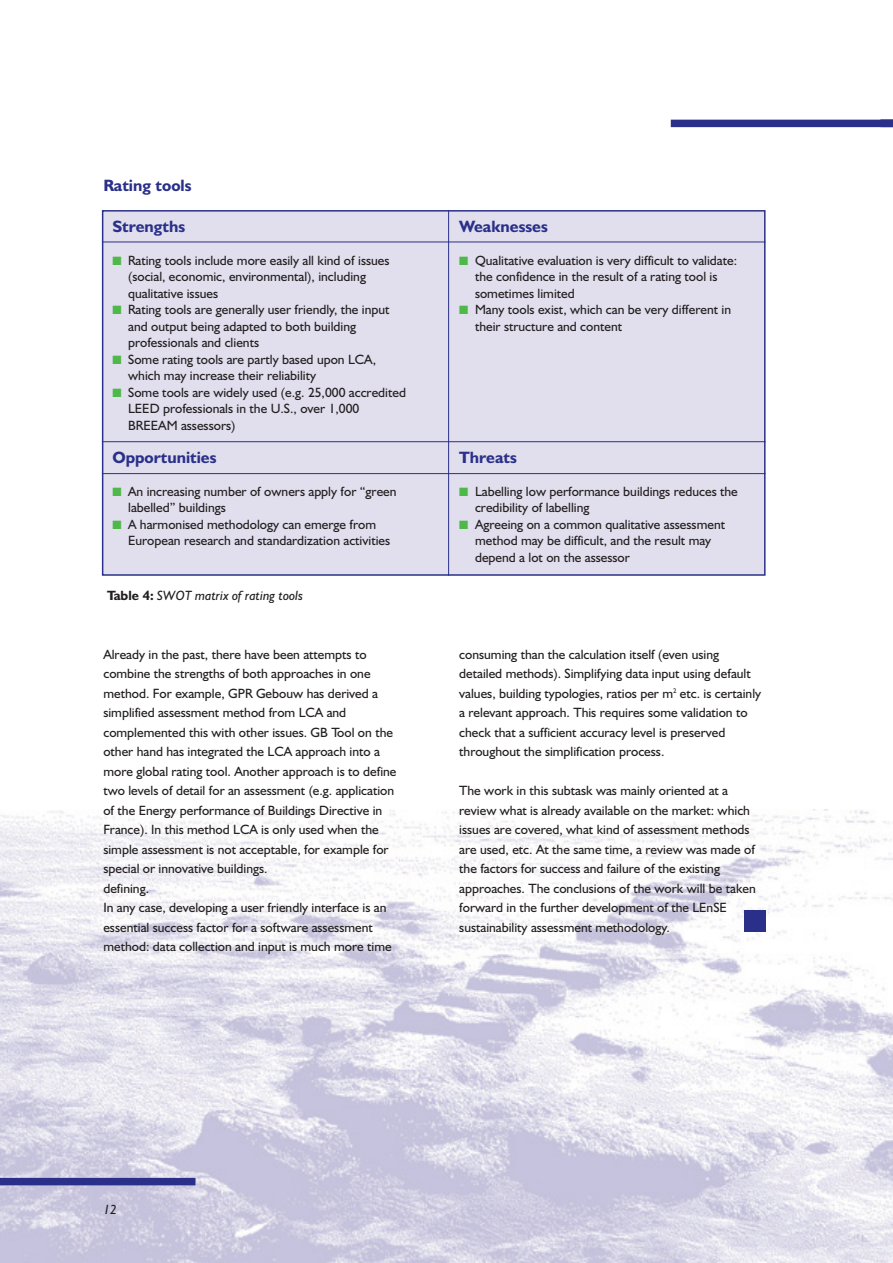
<style>
.page{position:relative;width:893px;height:1263px;background:#fff}
.page>*{position:absolute;margin:0;border:0;box-sizing:border-box;transform-origin:0 0}
.t1{font:700 16.5px "Humanist 521 BT";color:#2a3089}
.t2{font:13.5px/19.5px "Humanist 521 BT";color:#231f20}
.t3{font:italic 13.5px "Humanist 521 BT";color:#231f20}
.s1{color:#4eb848}
.s2{font-weight:700;font-style:normal}
</style>
<div class="page">
<img style="left:0;top:810px;width:892px;height:453px">
<div style="left:670px;top:120px;width:222px;height:7px;background:#2a3089"></div>
<div style="left:0;top:1178px;width:195px;height:7px;background:#2a3089"></div>
<div style="left:103px;top:211px;width:661px;height:364px;background:#e1dfee"></div>
<div style="left:102px;top:210px;width:663px;height:366px;border:2px solid #2a3089"></div>
<hr style="left:448px;top:210px;width:1px;height:366px;background:#2a3089">
<hr style="left:102px;top:242px;width:663px;height:1px;background:#2a3089">
<hr style="left:102px;top:441px;width:663px;height:1px;background:#2a3089">
<hr style="left:102px;top:473px;width:663px;height:1px;background:#2a3089">
<div style="left:744px;top:910px;width:21px;height:22px;background:#2a3089"></div>
<p class="t1" style="left:103px;top:179px;width:90px">Rating tools</p>
<p class="t1" style="left:112px;top:220px;width:74px">Strengths</p>
<p class="t2" style="left:128px;top:254px;width:263px;line-height:16.5px;text-indent:-16px"><span class="s1">■</span> Rating tools include more easily all kind of issues (social, economic, environmental), including qualitative issues</p>
<p class="t2" style="left:128px;top:303px;width:263px;line-height:16.5px;text-indent:-16px"><span class="s1">■</span> Rating tools are generally user friendly, the input and output being adapted to both building professionals and clients</p>
<p class="t2" style="left:128px;top:353px;width:249px;line-height:16.5px;text-indent:-16px"><span class="s1">■</span> Some rating tools are partly based upon LCA, which may increase their reliability</p>
<p class="t2" style="left:128px;top:386px;width:279px;line-height:16.5px;text-indent:-16px"><span class="s1">■</span> Some tools are widely used (e.g. 25,000 accredited<br>LEED professionals in the U.S., over 1,000<br>BREEAM assessors)</p>
<p class="t1" style="left:112px;top:451px;width:106px">Opportunities</p>
<p class="t2" style="left:128px;top:485px;width:270px;line-height:16.5px;text-indent:-16px"><span class="s1">■</span> An increasing number of owners apply for “green labelled” buildings</p>
<p class="t2" style="left:128px;top:518px;width:263px;line-height:16.5px;text-indent:-16px"><span class="s1">■</span> A harmonised methodology can emerge from<br>European research and standardization activities</p>
<p class="t3" style="left:107px;top:591px;width:197px"><span class="s2">Table 4:</span> SWOT matrix of rating tools</p>
<p class="t1" style="left:459px;top:220px;width:90px">Weaknesses</p>
<p class="t2" style="left:475px;top:254px;width:263px;line-height:16.5px;text-indent:-16px"><span class="s1">■</span> Qualitative evaluation is very difficult to validate: the confidence in the result of a rating tool is sometimes limited</p>
<p class="t2" style="left:475px;top:303px;width:258px;line-height:16.5px;text-indent:-16px"><span class="s1">■</span> Many tools exist, which can be very different in their structure and content</p>
<p class="t1" style="left:459px;top:451px;width:59px">Threats</p>
<p class="t2" style="left:475px;top:485px;width:264px;line-height:16.5px;text-indent:-16px"><span class="s1">■</span> Labelling low performance buildings reduces the credibility of labelling</p>
<p class="t2" style="left:475px;top:518px;width:251px;line-height:16.5px;text-indent:-16px"><span class="s1">■</span> Agreeing on a common qualitative assessment method may be difficult, and the result may depend a lot on the assessor</p>
<p class="t2" style="left:103px;top:646px;width:295px">Already in the past, there have been attempts to combine the strengths of both approaches in one method. For example, GPR Gebouw has derived a simplified assessment method from LCA and complemented this with other issues. GB Tool on the other hand has integrated the LCA approach into a more global rating tool. Another approach is to define two levels of detail for an assessment (e.g. application of the Energy performance of Buildings Directive in France). In this method LCA is only used when the simple assessment is not acceptable, for example for special or innovative buildings.<br>defining.<br>In any case, developing a user friendly interface is an essential success factor for a software assessment method: data collection and input is much more time</p>
<p class="t2" style="left:459px;top:646px;width:303px">consuming than the calculation itself (even using detailed methods). Simplifying data input using default values, building typologies, ratios per m<sup>2</sup> etc. is certainly a relevant approach. This requires some validation to check that a sufficient accuracy level is preserved throughout the simplification process.</p>
<p class="t2" style="left:459px;top:782px;width:298px">The work in this subtask was mainly oriented at a review what is already available on the market: which issues are covered, what kind of assessment methods are used, etc. At the same time, a review was made of the factors for success and failure of the existing approaches. The conclusions of the work will be taken forward in the further development of the LEnSE sustainability assessment methodology.</p>
<p class="t3" style="left:103px;top:1204px;width:15px">12</p>
</div>
